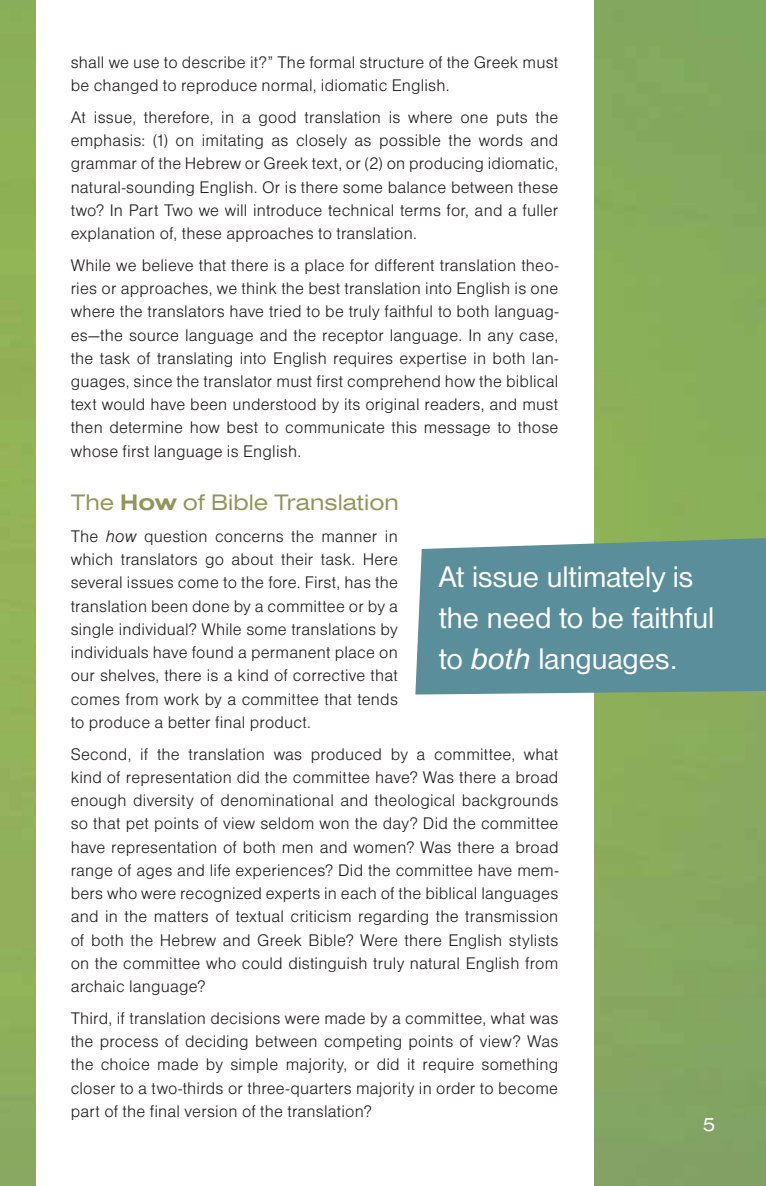
<style>
.page{position:relative;width:766px;height:1186px;background:#fff}
.page>*{position:absolute;margin:0;border:0;box-sizing:border-box;transform-origin:0 0}
.t1{font:30.9px/40.7px "Nimbus San D";color:#fff}
.t2{font:23.25px "Nimbus San D Regu Exte";color:#91955a}
.t3{font:19.35px "Nimbus San D Regu Exte";color:#fff}
.t4{font:17.4px/23.2px "Nimbus San D Ligh";letter-spacing:.01em;color:#231f20;text-align:justify}
.s1{font-family:"Nimbus San D Bold Exte"}
.s2{font-family:"Nimbus San D Ligh Ital"}
.s3{font-style:italic}
</style>
<div class="page">
<img style="left:0;top:0;width:766px;height:1185px">
<div style="left:36px;top:0;width:557px;height:1185px;background:#fff"></div>
<svg style="left:415px;top:537px;width:351px;height:157px;background:#6596a0"></svg>
<p class="t4" style="left:71px;top:52px;width:489px">shall we use to describe it?” The formal structure of the Greek must be changed to reproduce normal, idiomatic English.</p>
<p class="t4" style="left:71px;top:107px;width:489px">At issue, therefore, in a good translation is where one puts the emphasis: (1) on imitating as closely as possible the words and grammar of the Hebrew or Greek text, or (2) on producing idiomatic, natural-sounding English. Or is there some balance between these two? In Part Two we will introduce technical terms for, and a fuller explanation of, these approaches to translation.</p>
<p class="t4" style="left:71px;top:255px;width:489px">While we believe that there is a place for different translation theo&shy;ries or approaches, we think the best translation into English is one where the translators have tried to be truly faithful to both languag&shy;es—the source language and the receptor language. In any case, the task of translating into English requires expertise in both lan&shy;guages, since the translator must first comprehend how the biblical text would have been understood by its original readers, and must then determine how best to communicate this message to those whose first language is English.</p>
<h2 class="t2" style="left:71px;top:493px;width:330px">The <span class="s1">How</span> of Bible Translation</h2>
<p class="t4" style="left:71px;top:525px;width:329px">The <span class="s2">how</span> question concerns the manner in which translators go about their task. Here several issues come to the fore. First, has the translation been done by a committee or by a single individual? While some translations by individuals have found a permanent place on our shelves, there is a kind of corrective that comes from work by a committee that tends to produce a better final product.</p>
<p class="t4" style="left:71px;top:743px;width:489px">Second, if the translation was produced by a committee, what kind of representation did the committee have? Was there a broad enough diversity of denominational and theological backgrounds so that pet points of view seldom won the day? Did the committee have representation of both men and women? Was there a broad range of ages and life experiences? Did the committee have mem&shy;bers who were recognized experts in each of the biblical languages and in the matters of textual criticism regarding the transmission of both the Hebrew and Greek Bible? Were there English stylists on the committee who could distinguish truly natural English from archaic language?</p>
<p class="t4" style="left:71px;top:1007px;width:489px">Third, if translation decisions were made by a committee, what was the process of deciding between competing points of view? Was the choice made by simple majority, or did it require something closer to a two-thirds or three-quarters majority in order to become part of the final version of the translation?</p>
<h1 class="t1" style="left:439px;top:558px;width:277px">At issue ultimately is the need to be faithful to <span class="s3">both</span> languages.</h1>
<p class="t3" style="left:702px;top:1116px;width:14px">5</p>
</div>
